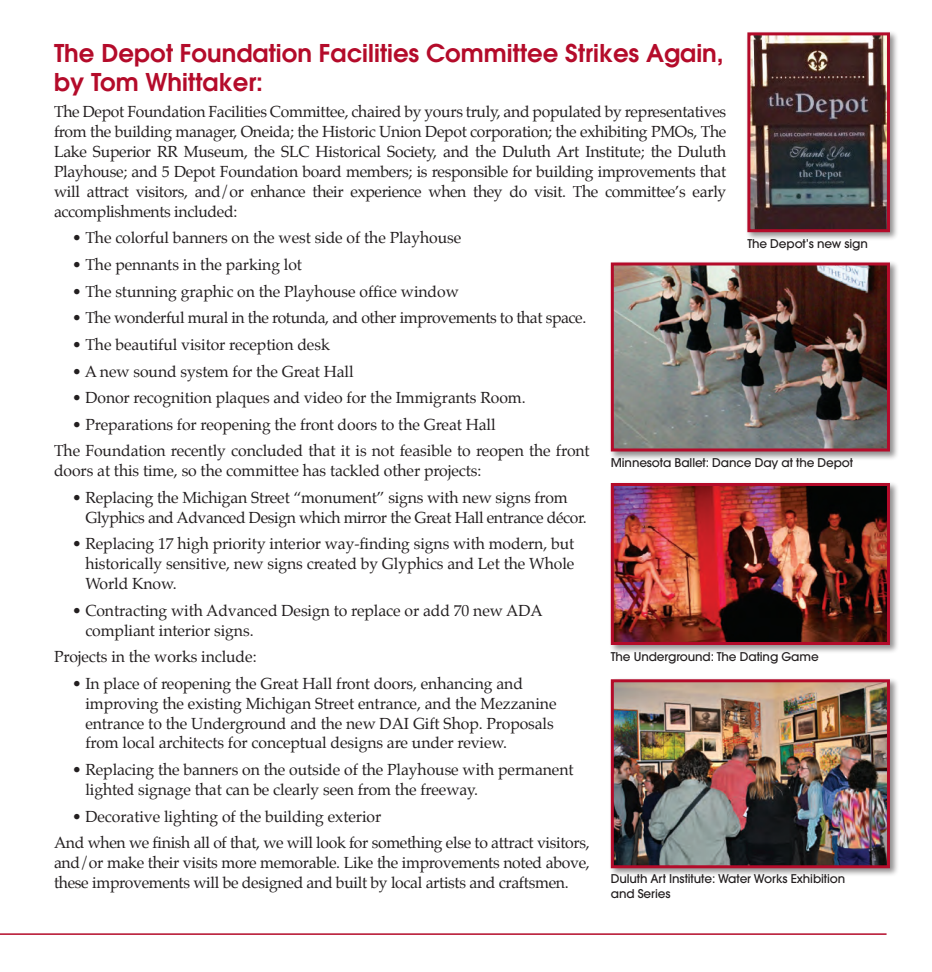
<style>
.page{position:relative;width:932px;height:972px;background:#fff}
.page>*{position:absolute;margin:0;border:0;box-sizing:border-box;transform-origin:0 0}
.t1{font:600 24.3px/29.2px "Avant Garde";color:#b40b2a}
.t2{font:15.75px/20px "Palatino";letter-spacing:-.005em;color:#231f20}
.t3{font:15.75px/20px "Palatino";letter-spacing:-.025em;color:#231f20}
.t4{font:500 12px/14.4px "Avant Garde";letter-spacing:-.01em;color:#231f20}
</style>
<div class="page">
<hr style="left:0;top:933px;width:886px;height:2px;background:#b40b2a">
<div style="left:609px;top:261px;width:290px;height:200px;background:#231f20;opacity:.5"></div>
<img style="left:614px;top:266px;width:272px;height:182px">
<div style="left:610px;top:262px;width:280px;height:190px;border:3px solid #b40b2a"></div>
<div style="left:745px;top:31px;width:153px;height:211px;background:#231f20;opacity:.5"></div>
<img style="left:751px;top:36px;width:135px;height:192px">
<div style="left:747px;top:32px;width:143px;height:200px;border:3px solid #b40b2a"></div>
<div style="left:609px;top:677px;width:290px;height:201px;background:#231f20;opacity:.5"></div>
<img style="left:614px;top:683px;width:272px;height:181px">
<div style="left:610px;top:679px;width:280px;height:189px;border:3px solid #b40b2a"></div>
<div style="left:609px;top:481px;width:290px;height:173px;background:#231f20;opacity:.5"></div>
<img style="left:614px;top:487px;width:272px;height:154px">
<div style="left:610px;top:483px;width:280px;height:162px;border:3px solid #b40b2a"></div>
<h1 class="t1" style="left:54px;top:38px;width:671px">The Depot Foundation Facilities Committee Strikes Again, by Tom Whittaker:</h1>
<p class="t2" style="left:54px;top:102px;width:674px;text-align:justify">The Depot Foundation Facilities Committee, chaired by yours truly, and populated by representatives from the building manager, Oneida; the Historic Union Depot corporation; the exhibiting PMOs, The Lake Superior RR Museum, the SLC Historical Society, and the Duluth Art Institute; the Duluth Playhouse; and 5 Depot Foundation board members; is responsible for building improvements that will attract visitors, and/or enhance their experience when they do visit. The committee’s early accomplishments included:</p>
<p class="t2" style="left:72px;top:228px;width:391px">• The colorful banners on the west side of the Playhouse</p>
<p class="t2" style="left:72px;top:255px;width:231px">• The pennants in the parking lot</p>
<p class="t2" style="left:72px;top:281px;width:388px">• The stunning graphic on the Playhouse office window</p>
<p class="t3" style="left:72px;top:308px;width:515px">• The wonderful mural in the rotunda, and other improvements to that space.</p>
<p class="t2" style="left:72px;top:335px;width:259px">• The beautiful visitor reception desk</p>
<p class="t2" style="left:72px;top:361px;width:283px">• A new sound system for the Great Hall</p>
<p class="t2" style="left:72px;top:388px;width:455px">• Donor recognition plaques and video for the Immigrants Room.</p>
<p class="t2" style="left:54px;top:411px;width:537px;line-height:26.5px;text-indent:18px">• Preparations for reopening the front doors to the Great Hall<br>The Foundation recently concluded that it is not feasible to reopen the front</p>
<p class="t2" style="left:54px;top:461px;width:429px">doors at this time, so the committee has tackled other projects:</p>
<p class="t3" style="left:85px;top:487px;width:503px;text-indent:-13px">• Replacing the Michigan Street “monument” signs with new signs from<br>Glyphics and Advanced Design which mirror the Great Hall entrance décor.</p>
<p class="t2" style="left:85px;top:534px;width:490px;text-align:justify;text-indent:-13px">• Replacing 17 high priority interior way-finding signs with modern, but historically sensitive, new signs created by Glyphics and Let the Whole World Know.</p>
<p class="t2" style="left:85px;top:600px;width:459px;text-indent:-13px">• Contracting with Advanced Design to replace or add 70 new ADA compliant interior signs.</p>
<p class="t2" style="left:54px;top:647px;width:204px">Projects in the works include:</p>
<p class="t2" style="left:85px;top:673px;width:472px;text-indent:-13px">• In place of reopening the Great Hall front doors, enhancing and improving the existing Michigan Street entrance, and the Mezzanine entrance to the Underground and the new DAI Gift Shop. Proposals from local architects for conceptual designs are under review.</p>
<p class="t2" style="left:85px;top:760px;width:490px;text-indent:-13px">• Replacing the banners on the outside of the Playhouse with permanent lighted signage that can be clearly seen from the freeway.</p>
<p class="t2" style="left:54px;top:803px;width:537px;line-height:26.5px;text-indent:18px">• Decorative lighting of the building exterior<br>And when we finish all of that, we will look for something else to attract visitors,</p>
<p class="t2" style="left:54px;top:853px;width:537px">and/or make their visits more memorable. Like the improvements noted above, these improvements will be designed and built by local artists and craftsmen.</p>
<p class="t4" style="left:747px;top:237px;width:122px">The Depot’s new sign</p>
<p class="t4" style="left:610px;top:455px;width:244px">Minnesota Ballet: Dance Day at the Depot</p>
<p class="t4" style="left:610px;top:649px;width:209px">The Underground: The Dating Game</p>
<p class="t4" style="left:610px;top:872px;width:236px">Duluth Art Institute: Water Works Exhibition and Series</p>
</div>
